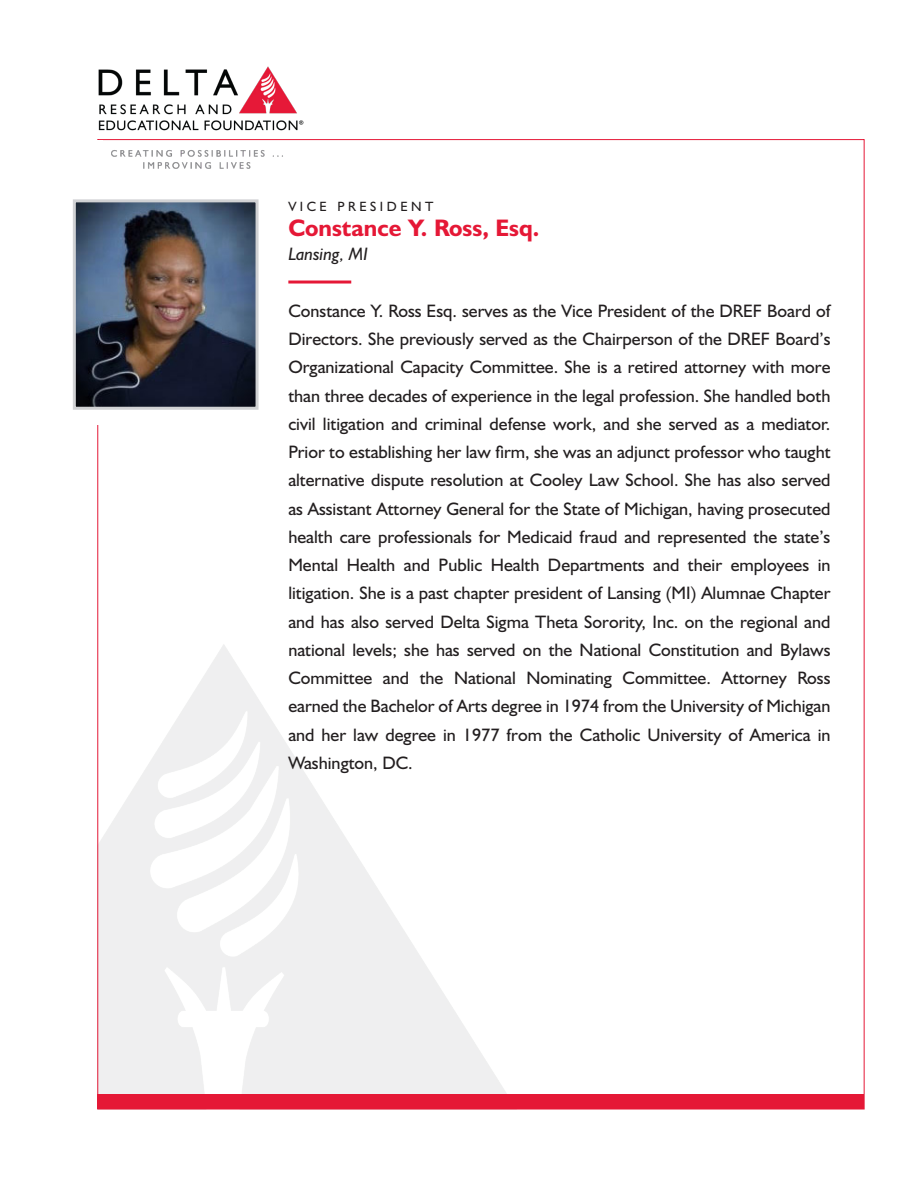
<style>
.page{position:relative;width:918px;height:1188px;background:#fff}
.page>*{position:absolute;margin:0;border:0;box-sizing:border-box;transform-origin:0 0}
.t1{font:700 24px "Humanist 521 BT";color:#e51836}
.t2{font:18px/28.2px "Humanist 521 BT";color:#231f20;text-align:justify}
.t3{font:italic 18px "Humanist 521 BT";color:#231f20}
.t4{font:13.5px "Humanist 521 BT";letter-spacing:.26em;color:#231f20}
</style>
<div class="page">
<img style="left:98px;top:66px;width:206px;height:103px">
<svg style="left:82px;top:137px;width:229px;height:10px"></svg>
<div style="left:80px;top:140px;width:23px;height:284px;background:#fff"></div>
<img style="left:77px;top:203px;width:178px;height:203px">
<div style="left:73px;top:199px;width:186px;height:211px;border:3px solid #d1d2d4"></div>
<hr style="left:288px;top:281px;width:63px;height:3px;background:#e51836">
<div style="left:98px;top:1094px;width:766px;height:15px;background:#e51836"></div>
<p class="t4" style="left:288px;top:198px;width:147px">VICE PRESIDENT</p>
<p class="t1" style="left:288px;top:213px;width:253px">Constance Y. Ross, Esq.</p>
<p class="t3" style="left:288px;top:243px;width:81px">Lansing, MI</p>
<p class="t2" style="left:288px;top:296px;width:544px">Constance Y. Ross Esq. serves as the Vice President of the DREF Board of Directors. She previously served as the Chairperson of the DREF Board’s Organizational Capacity Committee. She is a retired attorney with more than three decades of experience in the legal profession. She handled both civil litigation and criminal defense work, and she served as a mediator.<br>Prior to establishing her law firm, she was an adjunct professor who taught alternative dispute resolution at Cooley Law School. She has also served as Assistant Attorney General for the State of Michigan, having prosecuted health care professionals for Medicaid fraud and represented the state’s Mental Health and Public Health Departments and their employees in litigation. She is a past chapter president of Lansing (MI) Alumnae Chapter and has also served Delta Sigma Theta Sorority, Inc. on the regional and national levels; she has served on the National Constitution and Bylaws Committee and the National Nominating Committee. Attorney Ross earned the Bachelor of Arts degree in 1974 from the University of Michigan and her law degree in 1977 from the Catholic University of America in Washington, DC.</p>
</div>
